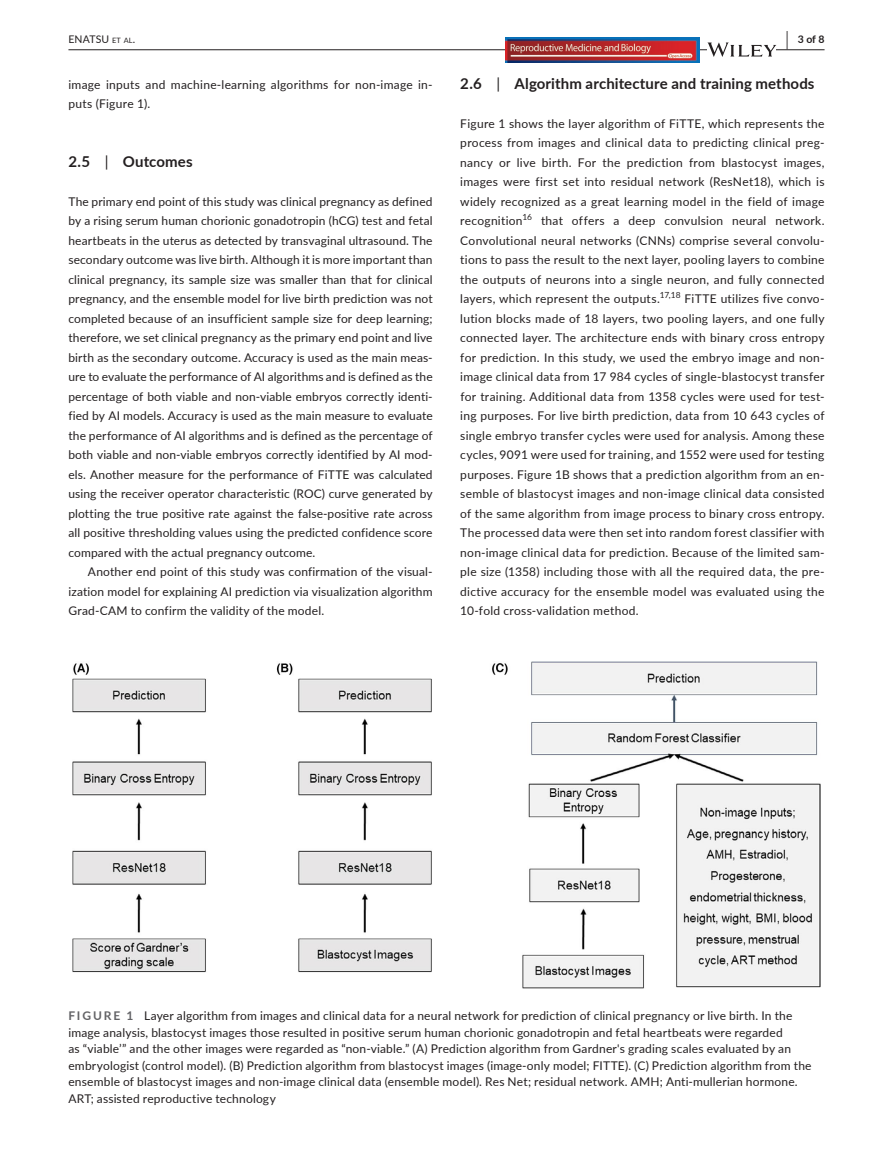
<style>
.page{position:relative;width:893px;height:1174px;background:#fff}
.page>*{position:absolute;margin:0;border:0;box-sizing:border-box;transform-origin:0 0}
.t1{font:700 15px "Lato";letter-spacing:.005em;color:#231f20}
.t2{font:12px/19.5px "Lato";letter-spacing:.015em;color:#231f20;text-align:justify}
.t3{font:10.5px "Lato";letter-spacing:.015em;color:#231f20}
.t4{font:700 10.5px "Lato";color:#231f20}
.s1{font-size:7.35px}
.s2{font-size:19.5px}
.s3{font-weight:400}
.s4{font-weight:700;color:#636366}
</style>
<div class="page">
<hr style="left:68px;top:49px;width:756px;height:1px;background:#231f20">
<img style="left:506px;top:37px;width:194px;height:25px">
<svg style="left:707px;top:42px;width:69px;height:15px"></svg>
<img style="left:72px;top:661px;width:749px;height:327px">
<p class="t3" style="left:68px;top:31px;width:68px">ENATSU <span class="s1">et al</span>.</p>
<p class="t4" style="left:786px;top:31px;width:40px"><span class="s2">|</span> 3 of 8</p>
<p class="t2" style="left:68px;top:74px;width:366px">image inputs and machine-learning algorithms for non-image in&shy;puts (Figure 1).</p>
<p class="t1" style="left:460px;top:72px;width:356px">2.6 <span class="s3">|</span> Algorithm architecture and training methods</p>
<p class="t2" style="left:460px;top:113px;width:366px">Figure 1 shows the layer algorithm of FiTTE, which represents the process from images and clinical data to predicting clinical preg&shy;nancy or live birth. For the prediction from blastocyst images, images were first set into residual network (ResNet18), which is widely recognized as a great learning model in the field of image recognition<sup>16</sup> that offers a deep convulsion neural network.<br>Convolutional neural networks (CNNs) comprise several convolu&shy;tions to pass the result to the next layer, pooling layers to combine the outputs of neurons into a single neuron, and fully connected layers, which represent the outputs.<sup>17,18</sup> FiTTE utilizes five convo&shy;lution blocks made of 18 layers, two pooling layers, and one fully connected layer. The architecture ends with binary cross entropy for prediction. In this study, we used the embryo image and non&shy;image clinical data from 17 984 cycles of single-blastocyst transfer for training. Additional data from 1358 cycles were used for test&shy;ing purposes. For live birth prediction, data from 10 643 cycles of single embryo transfer cycles were used for analysis. Among these cycles, 9091 were used for training, and 1552 were used for testing purposes. Figure 1B shows that a prediction algorithm from an en&shy;semble of blastocyst images and non-image clinical data consisted of the same algorithm from image process to binary cross entropy.<br>The processed data were then set into random forest classifier with non-image clinical data for prediction. Because of the limited sam&shy;ple size (1358) including those with all the required data, the pre&shy;dictive accuracy for the ensemble model was evaluated using the 10-fold cross-validation method.</p>
<p class="t1" style="left:68px;top:150px;width:126px">2.5 <span class="s3">|</span> Outcomes</p>
<p class="t2" style="left:68px;top:191px;width:366px">The primary end point of this study was clinical pregnancy as defined by a rising serum human chorionic gonadotropin (hCG) test and fetal heartbeats in the uterus as detected by transvaginal ultrasound. The secondary outcome was live birth. Although it is more important than clinical pregnancy, its sample size was smaller than that for clinical pregnancy, and the ensemble model for live birth prediction was not completed because of an insufficient sample size for deep learning; therefore, we set clinical pregnancy as the primary end point and live birth as the secondary outcome. Accuracy is used as the main meas&shy;ure to evaluate the performance of AI algorithms and is defined as the percentage of both viable and non-viable embryos correctly identi&shy;fied by AI models. Accuracy is used as the main measure to evaluate the performance of AI algorithms and is defined as the percentage of both viable and non-viable embryos correctly identified by AI mod&shy;els. Another measure for the performance of FiTTE was calculated using the receiver operator characteristic (ROC) curve generated by plotting the true positive rate against the false-positive rate across all positive thresholding values using the predicted confidence score compared with the actual pregnancy outcome.</p>
<p class="t2" style="left:68px;top:561px;width:366px;text-indent:20px">Another end point of this study was confirmation of the visual&shy;ization model for explaining AI prediction via visualization algorithm Grad-CAM to confirm the validity of the model.</p>
<p class="t2" style="left:68px;top:1007px;width:745px;line-height:16.5px;text-align:left"><span class="s4">FIGURE 1</span> Layer algorithm from images and clinical data for a neural network for prediction of clinical pregnancy or live birth. In the image analysis, blastocyst images those resulted in positive serum human chorionic gonadotropin and fetal heartbeats were regarded<br>as “viable’” and the other images were regarded as “non-viable.” (A) Prediction algorithm from Gardner's grading scales evaluated by an embryologist (control model). (B) Prediction algorithm from blastocyst images (image-only model; FITTE). (C) Prediction algorithm from the ensemble of blastocyst images and non-image clinical data (ensemble model). Res Net; residual network. AMH; Anti-mullerian hormone.<br>ART; assisted reproductive technology</p>
</div>
